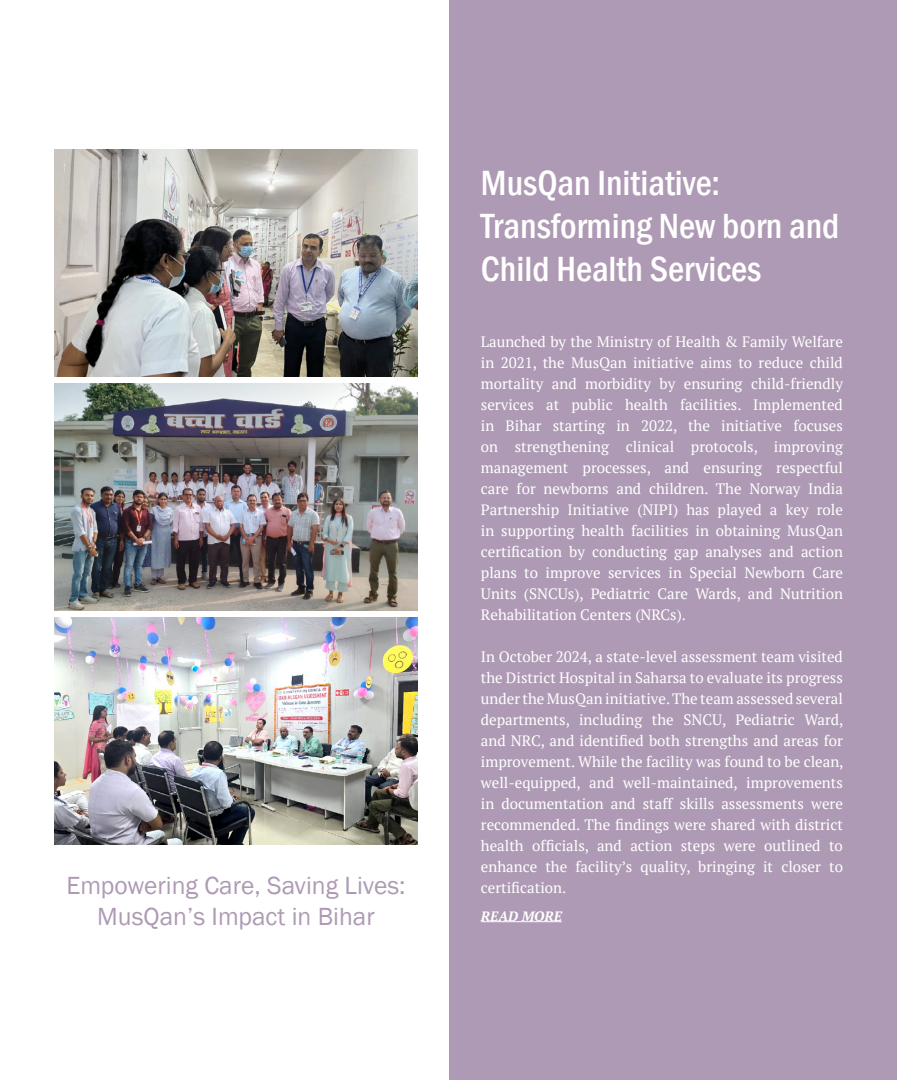
<style>
.page{position:relative;width:897px;height:1080px;background:#fff}
.page>*{position:absolute;margin:0;border:0;box-sizing:border-box;transform-origin:0 0}
.t1{font:500 condensed 36px/43.2px "Franklin Gothic";color:#fff}
.t2{font:25.5px/30.6px "Franklin Gothic";color:#ae9ab4;text-align:center}
.t3{font:15px/21px "PT Serif";color:#fff;text-align:justify}
.t4{font:italic 700 13.5px "PT Serif";color:#fff}
</style>
<div class="page">
<img style="left:54px;top:617px;width:363px;height:227px">
<img style="left:54px;top:383px;width:363px;height:227px">
<img style="left:54px;top:150px;width:363px;height:227px">
<div style="left:449px;top:0;width:447px;height:1080px;background:#ae9ab4"></div>
<hr style="left:481px;top:921px;width:81px;height:1px;background:#fff">
<hr style="left:896px;top:0;width:1px;height:1080px;background:#a8b5a9">
<h2 class="t2" style="left:66px;top:871px;width:340px">Empowering Care, Saving Lives:<br>MusQan’s Impact in Bihar</h2>
<h1 class="t1" style="left:481px;top:161px;width:360px">MusQan Initiative:<br>Transforming New born and<br>Child Health Services</h1>
<p class="t3" style="left:481px;top:331px;width:363px">Launched by the Ministry of Health &amp; Family Welfare in 2021, the MusQan initiative aims to reduce child mortality and morbidity by ensuring child-friendly services at public health facilities. Implemented in Bihar starting in 2022, the initiative focuses on strengthening clinical protocols, improving management processes, and ensuring respectful care for newborns and children. The Norway India Partnership Initiative (NIPI) has played a key role in supporting health facilities in obtaining MusQan certification by conducting gap analyses and action plans to improve services in Special Newborn Care Units (SNCUs), Pediatric Care Wards, and Nutrition Rehabilitation Centers (NRCs).</p>
<p class="t3" style="left:481px;top:646px;width:364px">In October 2024, a state-level assessment team visited the District Hospital in Saharsa to evaluate its progress under the MusQan initiative. The team assessed several departments, including the SNCU, Pediatric Ward, and NRC, and identified both strengths and areas for improvement. While the facility was found to be clean, well-equipped, and well-maintained, improvements in documentation and staff skills assessments were recommended. The findings were shared with district health officials, and action steps were outlined to enhance the facility’s quality, bringing it closer to certification.</p>
<p class="t4" style="left:481px;top:907px;width:82px">READ MORE</p>
</div>
